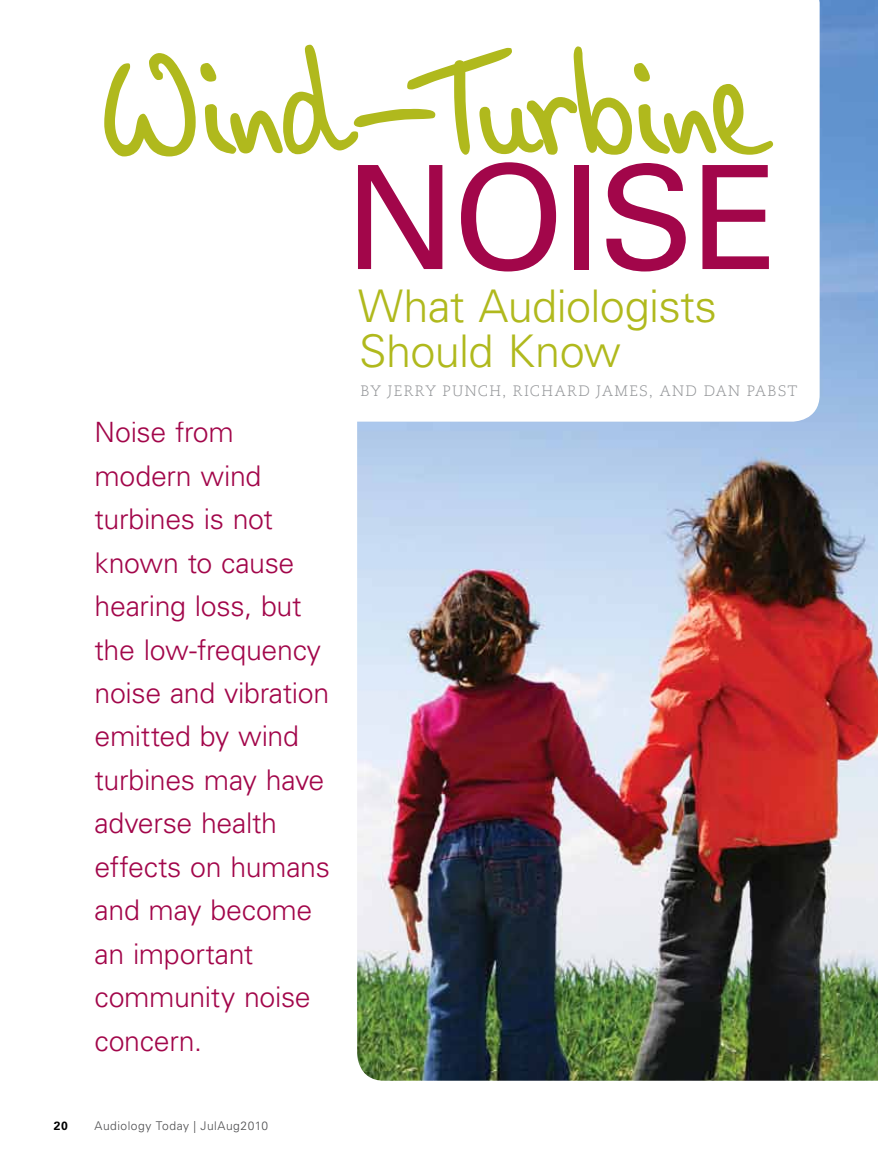
<style>
.page{position:relative;width:878px;height:1175px;background:#fff}
.page>*{position:absolute;margin:0;border:0;box-sizing:border-box;transform-origin:0 0}
.t1{font:144px "Univers LT Std";color:#a2064a}
.t2{font:300 45px/45px "Univers LT Std";letter-spacing:-.015em;color:#b0b91d}
.t3{font:300 28.5px/43.5px "Univers LT Std";letter-spacing:-.01em;color:#a2064a}
.t4{font:300 15px "Caecilia Com 45";letter-spacing:.08em;color:#939598}
.t5{font:300 12px "Univers LT Std";letter-spacing:.04em;color:#4d4d4f}
.t6{font:700 12px "Univers LT Std";color:#000}
</style>
<div class="page">
<img style="left:357px;top:0;width:521px;height:1080px">
<svg style="left:121px;top:0;width:698px;height:421px"></svg>
<svg style="left:104px;top:45px;width:669px;height:111px"></svg>
<p class="t3" style="left:94px;top:410px;width:237px">Noise from modern wind turbines is not known to cause hearing loss, but the low-frequency noise and vibration emitted by wind turbines may have adverse health effects on humans and may become an important community noise concern.</p>
<p class="t6" style="left:54px;top:1118px;width:15px">20</p>
<p class="t5" style="left:94px;top:1118px;width:175px">Audiology Today | JulAug2010</p>
<p class="t1" style="left:344px;top:133px;width:337px">NOISE</p>
<p class="t2" style="left:358px;top:284px;width:360px">What Audiologists<br>Should Know</p>
<p class="t4" style="left:360px;top:381px;width:254px">BY JERRY PUNCH, RICHARD JAMES</p>
<p class="t4" style="left:649px;top:381px;width:118px">, AND DAN PABST</p>
</div>
